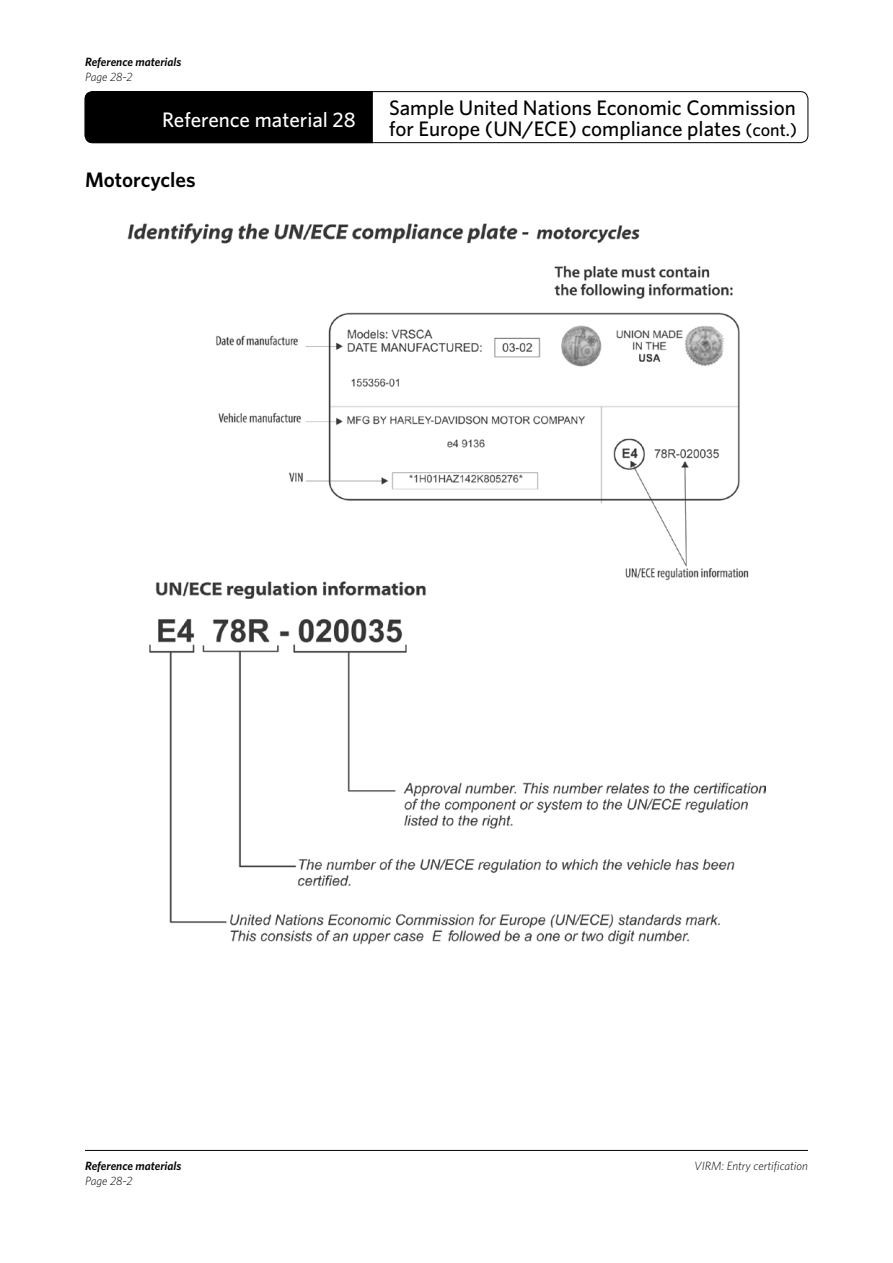
<style>
.page{position:relative;width:893px;height:1263px;background:#fff}
.page>*{position:absolute;margin:0;border:0;box-sizing:border-box;transform-origin:0 0}
.Header_-_black{font:500 21px/21px "Whitney";color:#000}
.Header_-_white{font:500 21px "Whitney";color:#fff}
.Heading_1{font:600 21px "Whitney";color:#000}
.Folios_left_hand{font:italic 600 12px "Whitney";color:#000}
.Folios_left_hand-2{font:italic 300 12px "Whitney";color:#000}
.Folios_right_hand{font:italic 300 12px "Whitney";color:#000}
.s1{font-size:18px}
</style>
<div class="page">
<div style="left:85px;top:91px;width:288px;height:52px;background:#000"></div>
<hr style="left:85px;top:1150px;width:723px;height:1px;background:#000">
<div style="left:85px;top:91px;width:723px;height:52px;border:1px solid #000;border-radius:7px"></div>
<img style="left:128px;top:223px;width:637px;height:721px">
<p class="Folios_left_hand" style="left:85px;top:54px;width:98px">Reference materials</p>
<p class="Folios_right_hand" style="left:85px;top:69px;width:49px">Page 28-2</p>
<p class="Header_-_white" style="left:162px;top:106px;width:195px">Reference material 28</p>
<p class="Header_-_black" style="left:389px;top:97px;width:410px">Sample United Nations Economic Commission for Europe (UN/ECE) compliance plates <span class="s1">(cont.)</span></p>
<p class="Heading_1" style="left:85px;top:166px;width:112px">Motorcycles</p>
<p class="Folios_left_hand" style="left:85px;top:1158px;width:98px">Reference materials</p>
<p class="Folios_left_hand-2" style="left:694px;top:1158px;width:115px">VIRM: Entry certification</p>
<p class="Folios_left_hand-2" style="left:85px;top:1173px;width:49px">Page 28-2</p>
</div>
